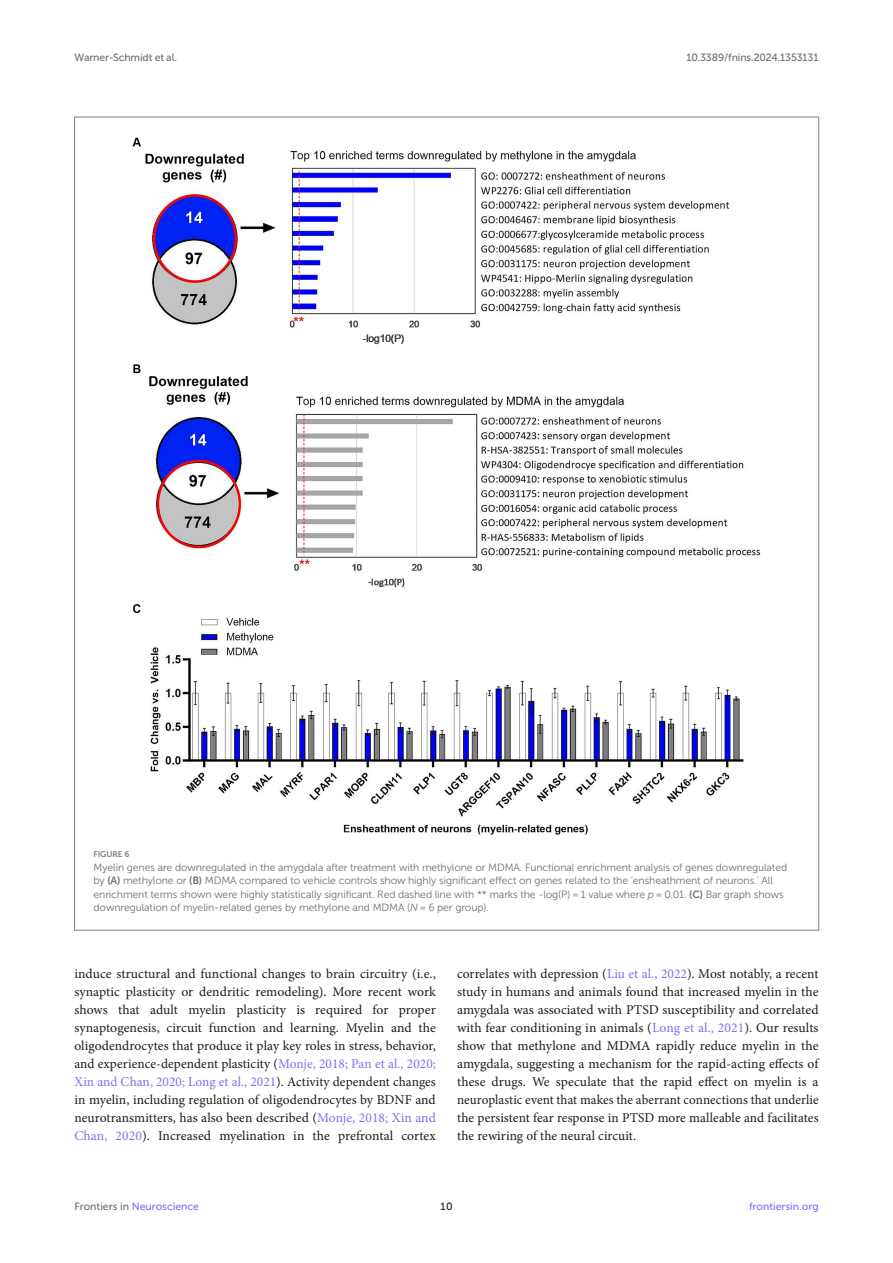
<style>
.page{position:relative;width:893px;height:1263px;background:#fff}
.page>*{position:absolute;margin:0;border:0;box-sizing:border-box;transform-origin:0 0}
.TEXT{font:13.5px/18px "Minion Pro";letter-spacing:.005em;color:#1b1c1b;text-align:justify}
.FIG_LEG{font:10.5px/13.5px "Museo Sans 300";letter-spacing:-.01em;color:#706f70}
.t1{font:10.5px "Museo Sans 500";letter-spacing:-.015em;color:#706f70}
.t2{font:10.5px "Museo Sans 500";color:#856df0}
.t3{font:10.5px "Museo Sans 500";color:#1b1c1b}
.FIG_HD{font:8.25px "Museo Sans 700";letter-spacing:-.01em;color:#7e7f7f}
.s1{font-family:"Museo Sans 700"}
.s2{font-style:italic}
.s3{color:#856df0}
.s4{color:#706f70}
</style>
<div class="page">
<img style="left:132px;top:137px;width:629px;height:698px">
<p class="t1" style="left:74px;top:51px;width:104px">Warner-Schmidt et al.</p>
<p class="t1" style="left:686px;top:51px;width:134px">10.3389/fnins.2024.1353131</p>
<p class="FIG_HD" style="left:94px;top:850px;width:37px">FIGURE 6</p>
<p class="FIG_LEG" style="left:94px;top:860px;width:695px">Myelin genes are downregulated in the amygdala after treatment with methylone or MDMA. Functional enrichment analysis of genes downregulated by <span class="s1">(A)</span> methylone or <span class="s1">(B)</span> MDMA compared to vehicle controls show highly significant effect on genes related to the ‘ensheathment of neurons.’ All enrichment terms shown were highly statistically significant. Red dashed line with ** marks the -log(P) = 1 value where <span class="s2">p</span> = 0.01. <span class="s1">(C)</span> Bar graph shows downregulation of myelin-related genes by methylone and MDMA (<span class="s2">N</span> = 6 per group).</p>
<p class="TEXT" style="left:74px;top:965px;width:363px">induce structural and functional changes to brain circuitry (i.e., synaptic plasticity or dendritic remodeling). More recent work shows that adult myelin plasticity is required for proper synaptogenesis, circuit function and learning. Myelin and the oligodendrocytes that produce it play key roles in stress, behavior, and experience-dependent plasticity (<span class="s3">Monje, 2018; Pan et al., 2020; Xin and Chan, 2020; Long et al., 2021</span>). Activity dependent changes in myelin, including regulation of oligodendrocytes by BDNF and neurotransmitters, has also been described (<span class="s3">Monje, 2018; Xin and Chan, 2020</span>). Increased myelination in the prefrontal cortex</p>
<p class="TEXT" style="left:457px;top:965px;width:363px">correlates with depression (<span class="s3">Liu et al., 2022</span>). Most notably, a recent study in humans and animals found that increased myelin in the amygdala was associated with PTSD susceptibility and correlated with fear conditioning in animals (<span class="s3">Long et al., 2021</span>). Our results show that methylone and MDMA rapidly reduce myelin in the amygdala, suggesting a mechanism for the rapid-acting effects of these drugs. We speculate that the rapid effect on myelin is a neuroplastic event that makes the aberrant connections that underlie the persistent fear response in PTSD more malleable and facilitates the rewiring of the neural circuit.</p>
<p class="t2" style="left:74px;top:1200px;width:126px"><span class="s4">Frontiers in</span> Neuroscience</p>
<p class="t3" style="left:440px;top:1200px;width:14px">10</p>
<p class="t2" style="left:749px;top:1200px;width:71px">frontiersin.org</p>
</div>
